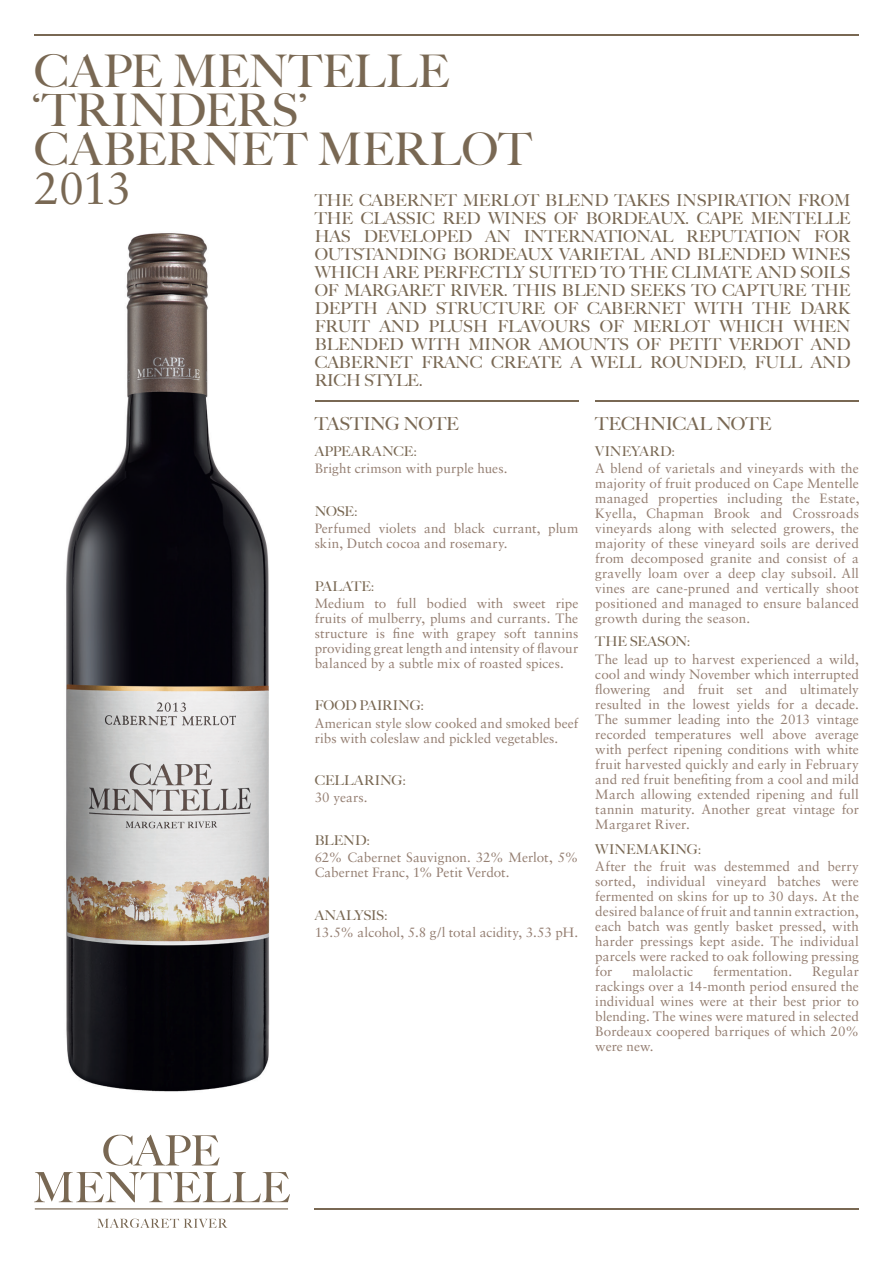
<style>
.page{position:relative;width:893px;height:1263px;background:#fff}
.page>*{position:absolute;margin:0;border:0;box-sizing:border-box;transform-origin:0 0}
.t1{font:45px "Big Caslon CC";color:#796853}
.Vintage{font:45px "Sabon LT Std";color:#796853}
.Heading_12_13{font:18px "Big Caslon CC";letter-spacing:-.01em;color:#796853}
.Leader_with_Indent{font:16.5px/18px "Big Caslon CC";letter-spacing:-.01em;color:#796853;text-align:justify}
.Body_9_10{font:13.5px/15px "Sabon LT Std";color:#947e71;text-align:justify}
.Leader_with_Indent-2{font:13.5px/15px "Sabon LT Std";letter-spacing:.01em;color:#947e71;text-align:justify}
.Subheading_9_10{font:13.5px "Big Caslon CC";letter-spacing:-.005em;color:#796853}
.Subheading_9_10-2{font:13.5px "Big Caslon CC";letter-spacing:.025em;color:#796853}
.Body_9_10-2{font:13.5px "Big Caslon CC";color:#796853}
</style>
<div class="page">
<hr style="left:315px;top:1208px;width:544px;height:1px;background:#796853">
<hr style="left:315px;top:400px;width:263px;height:1px;background:#796853">
<hr style="left:34px;top:34px;width:825px;height:1px;background:#796853">
<hr style="left:595px;top:400px;width:264px;height:1px;background:#796853">
<svg style="left:34px;top:1135px;width:256px;height:93px"></svg>
<img style="left:66px;top:233px;width:204px;height:859px">
<p class="t1" style="left:34px;top:45px;width:417px">CAPE MENTELLE</p>
<p class="t1" style="left:34px;top:84px;width:272px">‘TRINDERS’</p>
<p class="t1" style="left:34px;top:123px;width:499px">CABERNET MERLOT</p>
<p class="Vintage" style="left:34px;top:162px;width:99px">2013</p>
<p class="Leader_with_Indent" style="left:315px;top:192px;width:537px">THE CABERNET MERLOT BLEND TAKES INSPIRATION FROM THE CLASSIC RED WINES OF BORDEAUX. CAPE MENTELLE HAS DEVELOPED AN INTERNATIONAL REPUTATION FOR OUTSTANDING BORDEAUX VARIETAL AND BLENDED WINES WHICH ARE PERFECTLY SUITED TO THE CLIMATE AND SOILS OF MARGARET RIVER. THIS BLEND SEEKS TO CAPTURE THE DEPTH AND STRUCTURE OF CABERNET WITH THE DARK FRUIT AND PLUSH FLAVOURS OF MERLOT WHICH WHEN BLENDED WITH MINOR AMOUNTS OF PETIT VERDOT AND CABERNET FRANC CREATE A WELL ROUNDED, FULL AND RICH STYLE.</p>
<p class="Heading_12_13" style="left:315px;top:413px;width:146px">TASTING NOTE</p>
<p class="Subheading_9_10-2" style="left:315px;top:443px;width:104px">APPEARANCE:</p>
<p class="Body_9_10" style="left:315px;top:460px;width:194px">Bright crimson with purple hues.</p>
<p class="Subheading_9_10" style="left:315px;top:503px;width:44px">NOSE:</p>
<p class="Body_9_10" style="left:315px;top:520px;width:265px">Perfumed violets and black currant, plum skin, Dutch cocoa and rosemary.</p>
<p class="Subheading_9_10" style="left:315px;top:578px;width:61px">PALATE:</p>
<p class="Body_9_10" style="left:315px;top:595px;width:265px">Medium to full bodied with sweet ripe fruits of mulberry, plums and currants. The structure is fine with grapey soft tannins providing great length and intensity of flavour balanced by a subtle mix of roasted spices.</p>
<p class="Subheading_9_10" style="left:315px;top:698px;width:111px">FOOD PAIRING:</p>
<p class="Body_9_10" style="left:315px;top:715px;width:265px">American style slow cooked and smoked beef ribs with coleslaw and pickled vegetables.</p>
<p class="Subheading_9_10" style="left:315px;top:773px;width:93px">CELLARING:</p>
<p class="Body_9_10" style="left:315px;top:790px;width:54px">30 years.</p>
<p class="Subheading_9_10" style="left:315px;top:832px;width:57px">BLEND:</p>
<p class="Body_9_10" style="left:315px;top:850px;width:265px">62% Cabernet Sauvignon. 32% Merlot, 5%<br>Cabernet Franc, 1% Petit Verdot.</p>
<p class="Subheading_9_10" style="left:315px;top:907px;width:75px">ANALYSIS:</p>
<p class="Body_9_10" style="left:315px;top:925px;width:265px">13.5% alcohol, 5.8 g/l total acidity, 3.53 pH.</p>
<p class="Heading_12_13" style="left:595px;top:413px;width:178px">TECHNICAL NOTE</p>
<p class="Subheading_9_10" style="left:595px;top:443px;width:81px">VINEYARD:</p>
<p class="Leader_with_Indent-2" style="left:595px;top:460px;width:266px">A blend of varietals and vineyards with the majority of fruit produced on Cape Mentelle managed properties including the Estate, Kyella, Chapman Brook and Crossroads vineyards along with selected growers, the majority of these vineyard soils are derived from decomposed granite and consist of a gravelly loam over a deep clay subsoil. All vines are cane-pruned and vertically shoot positioned and managed to ensure balanced growth during the season.</p>
<p class="Subheading_9_10" style="left:595px;top:634px;width:97px">THE SEASON:</p>
<p class="Body_9_10" style="left:595px;top:651px;width:265px">The lead up to harvest experienced a wild, cool and windy November which interrupted flowering and fruit set and ultimately resulted in the lowest yields for a decade.<br>The summer leading into the 2013 vintage recorded temperatures well above average with perfect ripening conditions with white fruit harvested quickly and early in February and red fruit benefiting from a cool and mild March allowing extended ripening and full tannin maturity. Another great vintage for Margaret River.</p>
<p class="Body_9_10-2" style="left:595px;top:841px;width:108px">WINEMAKING:</p>
<p class="Body_9_10" style="left:595px;top:859px;width:265px">After the fruit was destemmed and berry sorted, individual vineyard batches were fermented on skins for up to 30 days. At the desired balance of fruit and tannin extraction, each batch was gently basket pressed, with harder pressings kept aside. The individual parcels were racked to oak following pressing for</p>
<p class="Body_9_10" style="left:595px;top:964px;width:265px;text-indent:217px">Regular rackings over a 14-month period ensured the individual wines were at their best prior to blending. The wines were matured in selected Bordeaux coopered barriques of which 20% were new.</p>
<p class="Body_9_10" style="left:632px;top:964px;width:62px">malolactic</p>
<p class="Body_9_10" style="left:713px;top:964px;width:81px">fermentation.</p>
</div>
